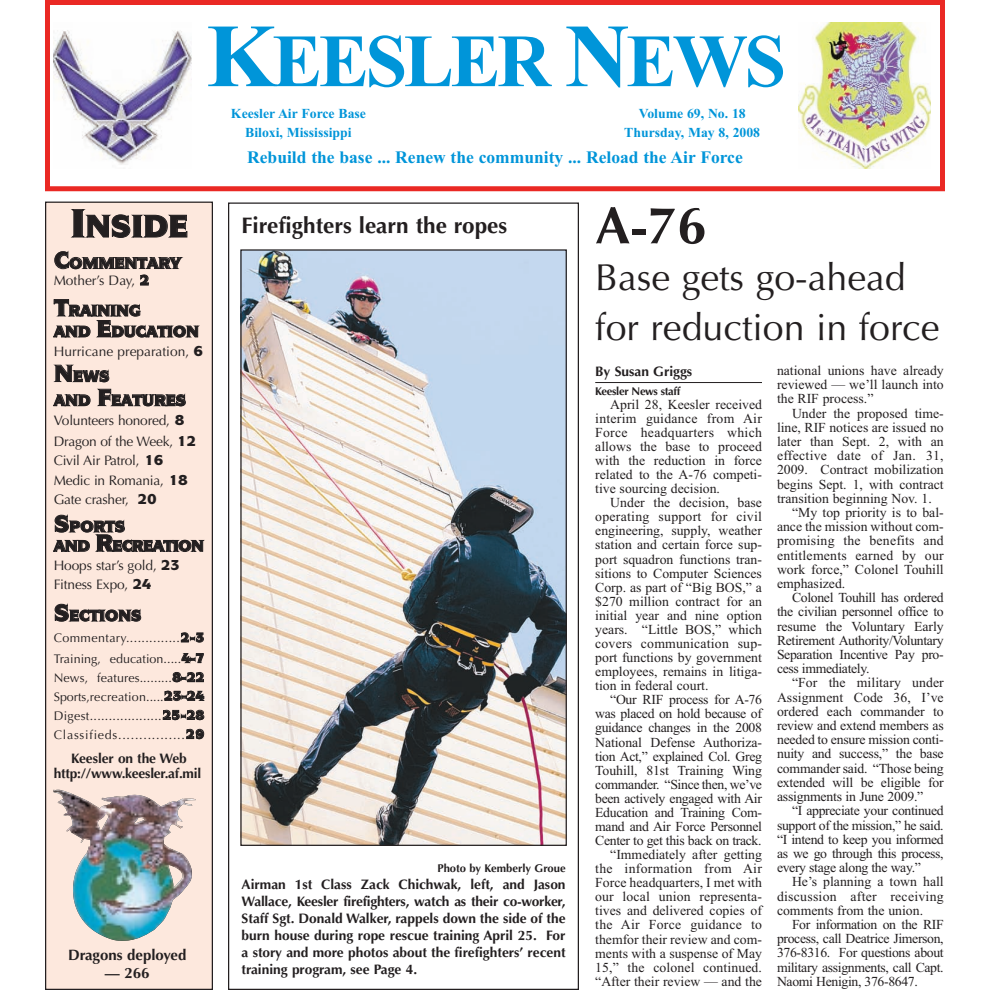
<style>
.page{position:relative;width:990px;height:990px;background:#fff}
.page>*{position:absolute;margin:0;border:0;box-sizing:border-box;transform-origin:0 0}
.t1{font:700 75px "Times New Roman";letter-spacing:-.045em;color:#0095d9}
.t2{font:700 52.5px "Optima LT";color:#231f20}
.t3{font:37.5px/49.5px "Optima LT";color:#231f20}
.t4{font:700 22.5px "Optima LT";color:#231f20}
.t5{font:700 17.5px "Times New Roman";color:#0095d9}
.t6{font:700 15px "Optima LT";color:#231f20}
.t7{font:13.75px "Times New Roman";color:#231f20}
.t8{font:13.75px "Times New Roman";letter-spacing:-.025em;color:#231f20}
.t9{font:700 13.75px/16.9px "Optima LT";color:#231f20;text-align:center}
.t10{font:13.75px "Times New Roman";letter-spacing:.02em;color:#231f20}
.t11{font:13.75px/19.5px "Optima LT";letter-spacing:-.015em;color:#231f20}
.t12{font:700 13.75px/19.5px "Times New Roman";color:#0095d9;text-align:center}
.t13{font:12.5px/19px "Optima LT";letter-spacing:.015em;color:#231f20}
.t14{font:700 11.25px "Optima LT";color:#231f20}
.t15{font:700 11.25px "Optima LT";letter-spacing:-.02em;color:#231f20}
.s1{font-size:90px}
</style>
<div class="page">
<div style="left:46px;top:202px;width:166px;height:787px;background:#fde8dd"></div>
<div style="left:45px;top:202px;width:168px;height:788px;border:1px solid #231f20"></div>
<img style="left:54px;top:790px;width:142px;height:151px">
<div style="left:45px;top:0;width:900px;height:191px;border:5px solid #ea2924"></div>
<img style="left:799px;top:23px;width:132px;height:146px">
<img style="left:54px;top:30px;width:137px;height:135px">
<img style="left:242px;top:251px;width:323px;height:593px">
<hr style="left:595px;top:382px;width:167px;height:1px;background:#231f20">
<p class="t1" style="left:206px;top:16px;width:581px"><span class="s1">K</span>EESLER <span class="s1">N</span>EWS</p>
<p class="t12" style="left:231px;top:103px;width:137px">Keesler Air Force Base<br>Biloxi, Mississippi</p>
<p class="t12" style="left:624px;top:103px;width:137px">Volume 69, No. 18<br>Thursday, May 8, 2008</p>
<p class="t11" style="left:54px;top:272px;width:83px">Mother’s Day,</p>
<p class="t11" style="left:54px;top:343px;width:137px">Hurricane preparation,</p>
<p class="t11" style="left:54px;top:411px;width:121px;line-height:20.8px">Volunteers honored,<br>Dragon of the Week,</p>
<p class="t11" style="left:54px;top:452px;width:112px">Civil Air Patrol,<br>Medic in Romania,<br>Gate crasher,</p>
<p class="t11" style="left:54px;top:557px;width:128px">Hoops star’s gold, ✓<br>Fitness Expo, ✔</p>
<p class="t13" style="left:54px;top:629px;width:152px;line-height:20.8px">Commentary.............. ✓<br>Training, education.....✔</p>
<p class="t13" style="left:54px;top:669px;width:152px">News, features.........<br>Sports,recreation..... ✓ ✔<br>Digest...................<br>Classifieds................</p>
<p class="t9" style="left:54px;top:752px;width:149px;line-height:15px">Keesler on the Web http://www.keesler.af.mil</p>
<p class="t6" style="left:68px;top:949px;width:120px">Dragons deployed</p>
<p class="t6" style="left:105px;top:967px;width:46px">— 266</p>
<p class="t5" style="left:247px;top:146px;width:497px">Rebuild the base ... Renew the community ... Reload the Air Force</p>
<p class="t4" style="left:242px;top:216px;width:267px">Firefighters learn the ropes</p>
<p class="t2" style="left:595px;top:204px;width:112px">A-76</p>
<p class="t3" style="left:595px;top:257px;width:346px">Base gets go-ahead for reduction in force</p>
<p class="t14" style="left:437px;top:864px;width:130px">Photo by Kemberly Groue</p>
<p class="t9" style="left:242px;top:877px;width:326px;text-align:justify">Airman 1st Class Zack Chichwak, left, and Jason Wallace, Keesler firefighters, watch as their co-worker, Staff Sgt. Donald Walker, rappels down the side of the burn house during rope rescue training April 25. For a story and more photos about the firefighters’ recent training program, see Page 4.</p>
<p class="t9" style="left:595px;top:364px;width:99px">By Susan Griggs</p>
<p class="t15" style="left:595px;top:387px;width:87px">Keesler News staff</p>
<p class="t7" style="left:610px;top:396px;width:153px">April 28, Keesler received</p>
<p class="t10" style="left:595px;top:410px;width:168px">interim guidance from Air</p>
<p class="t10" style="left:595px;top:424px;width:168px">Force headquarters which</p>
<p class="t7" style="left:595px;top:438px;width:168px">allows the base to proceed</p>
<p class="t7" style="left:595px;top:452px;width:168px">with the reduction in force</p>
<p class="t7" style="left:595px;top:466px;width:168px">related to the A-76 competi-</p>
<p class="t7" style="left:595px;top:480px;width:126px">tive sourcing decision.</p>
<p class="t7" style="left:610px;top:494px;width:153px">Under the decision, base</p>
<p class="t10" style="left:595px;top:509px;width:168px">operating support for civil</p>
<p class="t7" style="left:595px;top:523px;width:168px">engineering, supply, weather</p>
<p class="t7" style="left:595px;top:537px;width:168px">station and certain force sup-</p>
<p class="t7" style="left:595px;top:551px;width:168px">port squadron functions tran-</p>
<p class="t7" style="left:595px;top:565px;width:168px">sitions to Computer Sciences</p>
<p class="t7" style="left:595px;top:579px;width:168px">Corp. as part of “Big BOS,” a</p>
<p class="t7" style="left:595px;top:593px;width:168px">$270 million contract for an</p>
<p class="t7" style="left:595px;top:607px;width:168px">initial year and nine option</p>
<p class="t7" style="left:595px;top:621px;width:168px">years. “Little BOS,” which</p>
<p class="t7" style="left:595px;top:635px;width:168px">covers communication sup-</p>
<p class="t7" style="left:595px;top:649px;width:168px">port functions by government</p>
<p class="t7" style="left:595px;top:663px;width:168px">employees, remains in litiga-</p>
<p class="t7" style="left:595px;top:677px;width:115px">tion in federal court.</p>
<p class="t8" style="left:610px;top:691px;width:153px">“Our RIF process for A-76</p>
<p class="t8" style="left:595px;top:706px;width:168px">was placed on hold because of</p>
<p class="t8" style="left:595px;top:720px;width:168px">guidance changes in the 2008</p>
<p class="t7" style="left:595px;top:734px;width:168px">National Defense Authoriza-</p>
<p class="t8" style="left:595px;top:748px;width:168px">tion Act,” explained Col. Greg</p>
<p class="t7" style="left:595px;top:762px;width:168px">Touhill, 81st Training Wing</p>
<p class="t8" style="left:595px;top:776px;width:168px">commander. “Since then, we’ve</p>
<p class="t8" style="left:595px;top:790px;width:168px">been actively engaged with Air</p>
<p class="t8" style="left:595px;top:804px;width:168px">Education and Training Com-</p>
<p class="t8" style="left:595px;top:818px;width:168px">mand and Air Force Personnel</p>
<p class="t8" style="left:595px;top:832px;width:168px">Center to get this back on track.</p>
<p class="t7" style="left:610px;top:846px;width:153px">“Immediately after getting</p>
<p class="t10" style="left:595px;top:860px;width:168px">the information from Air</p>
<p class="t7" style="left:595px;top:874px;width:168px">Force headquarters, I met with</p>
<p class="t7" style="left:595px;top:889px;width:168px">our local union representa-</p>
<p class="t7" style="left:595px;top:903px;width:168px">tives and delivered copies of</p>
<p class="t10" style="left:595px;top:917px;width:168px">the Air Force guidance to</p>
<p class="t7" style="left:595px;top:931px;width:168px">themfor their review and com-</p>
<p class="t7" style="left:595px;top:945px;width:168px">ments with a suspense of May</p>
<p class="t7" style="left:595px;top:959px;width:168px">15,” the colonel continued.</p>
<p class="t7" style="left:595px;top:973px;width:168px">“After their review — and the</p>
<p class="t7" style="left:777px;top:362px;width:168px">national unions have already</p>
<p class="t7" style="left:777px;top:376px;width:168px">reviewed — we’ll launch into</p>
<p class="t7" style="left:777px;top:391px;width:98px">the RIF process.”</p>
<p class="t7" style="left:792px;top:405px;width:153px">Under the proposed time-</p>
<p class="t7" style="left:777px;top:419px;width:168px">line, RIF notices are issued no</p>
<p class="t7" style="left:777px;top:433px;width:168px">later than Sept. 2, with an</p>
<p class="t10" style="left:777px;top:447px;width:168px">effective date of Jan. 31,</p>
<p class="t7" style="left:777px;top:462px;width:168px">2009. Contract mobilization</p>
<p class="t7" style="left:777px;top:476px;width:168px">begins Sept. 1, with contract</p>
<p class="t7" style="left:777px;top:490px;width:156px">transition beginning Nov. 1.</p>
<p class="t7" style="left:792px;top:504px;width:153px">“My top priority is to bal-</p>
<p class="t7" style="left:777px;top:518px;width:168px">ance the mission without com-</p>
<p class="t7" style="left:777px;top:533px;width:168px">promising the benefits and</p>
<p class="t7" style="left:777px;top:547px;width:168px">entitlements earned by our</p>
<p class="t7" style="left:777px;top:561px;width:168px">work force,” Colonel Touhill</p>
<p class="t7" style="left:777px;top:575px;width:70px">emphasized.</p>
<p class="t8" style="left:792px;top:589px;width:153px">Colonel Touhill has ordered</p>
<p class="t8" style="left:777px;top:604px;width:168px">the civilian personnel office to</p>
<p class="t7" style="left:777px;top:618px;width:168px">resume the Voluntary Early</p>
<p class="t8" style="left:777px;top:632px;width:168px">Retirement Authority/Voluntary</p>
<p class="t8" style="left:777px;top:646px;width:168px">Separation Incentive Pay pro-</p>
<p class="t8" style="left:777px;top:660px;width:94px">cess immediately.</p>
<p class="t7" style="left:792px;top:675px;width:153px">“For the military under</p>
<p class="t7" style="left:777px;top:689px;width:168px">Assignment Code 36, I’ve</p>
<p class="t7" style="left:777px;top:703px;width:168px">ordered each commander to</p>
<p class="t7" style="left:777px;top:717px;width:168px">review and extend members as</p>
<p class="t7" style="left:777px;top:731px;width:168px">needed to ensure mission conti-</p>
<p class="t7" style="left:777px;top:746px;width:168px">nuity and success,” the base</p>
<p class="t7" style="left:777px;top:760px;width:168px">commander said. “Those being</p>
<p class="t7" style="left:777px;top:774px;width:168px">extended will be eligible for</p>
<p class="t7" style="left:777px;top:788px;width:148px">assignments in June 2009.”</p>
<p class="t8" style="left:792px;top:803px;width:153px">“I appreciate your continued</p>
<p class="t8" style="left:777px;top:817px;width:168px">support of the mission,” he said.</p>
<p class="t8" style="left:777px;top:831px;width:168px">“I intend to keep you informed</p>
<p class="t8" style="left:777px;top:845px;width:168px">as we go through this process,</p>
<p class="t8" style="left:777px;top:859px;width:145px">every stage along the way.”</p>
<p class="t7" style="left:792px;top:874px;width:153px">He’s planning a town hall</p>
<p class="t10" style="left:777px;top:888px;width:168px">discussion after receiving</p>
<p class="t7" style="left:777px;top:902px;width:148px">comments from the union.</p>
<p class="t8" style="left:792px;top:916px;width:153px">For information on the RIF</p>
<p class="t8" style="left:777px;top:930px;width:168px">process, call Deatrice Jimerson,</p>
<p class="t8" style="left:777px;top:945px;width:168px">376-8316. For questions about</p>
<p class="t8" style="left:777px;top:959px;width:168px">military assignments, call Capt.</p>
<p class="t8" style="left:777px;top:973px;width:142px">Naomi Henigin, 376-8647.</p>
</div>
